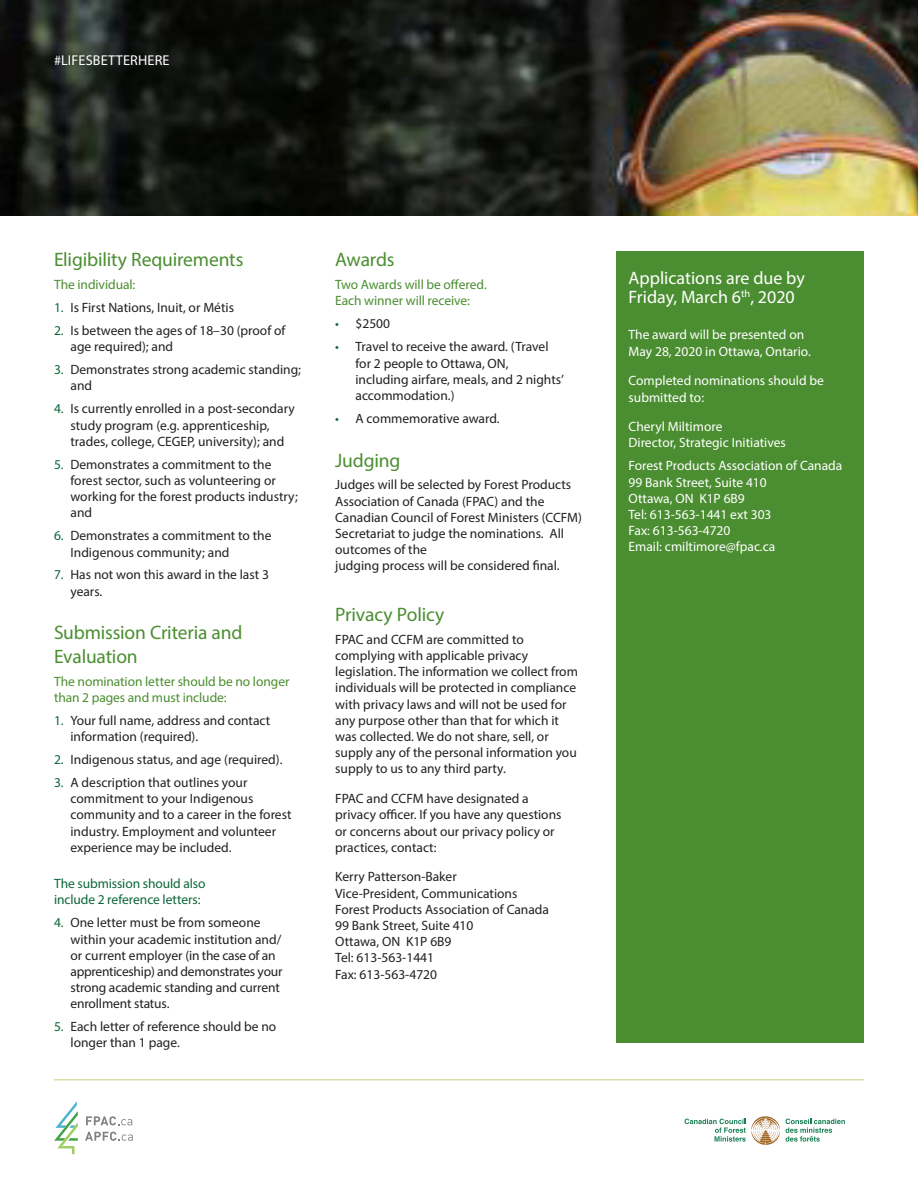
<style>
.page{position:relative;width:918px;height:1188px;background:#fff}
.page>*{position:absolute;margin:0;border:0;box-sizing:border-box;transform-origin:0 0}
.t1{font:19.5px/23.4px "Myriad Pro";letter-spacing:-.01em;color:#4b8e31}
.t2{font:18px/19.5px "Myriad Pro";color:#fff}
.Top_bar_and_Blurb{font:14.25px "Myriad Pro";letter-spacing:.01em;color:#fff}
.Body{font:13.5px/16.2px "Myriad Pro";color:#231f20}
.Body__Contact{font:13.5px/16.2px "Myriad Pro";color:#fff}
.t3{font:13.5px/16.2px "Myriad Pro";letter-spacing:-.005em;color:#4b8e31}
.Body-2{font:13.5px/16.2px "Myriad Pro";color:#fff}
.t4{font:13.5px/16.2px "Myriad Pro";letter-spacing:-.005em;color:#0c6638}
.s1{color:#0c6638}
</style>
<div class="page">
<div style="left:616px;top:252px;width:248px;height:791px;background:#4b8e31"></div>
<img style="left:0;top:0;width:918px;height:216px">
<hr style="left:54px;top:1079px;width:810px;height:1px;background:#c0d177">
<svg style="left:54px;top:1101px;width:24px;height:53px"></svg>
<svg style="left:86px;top:1116px;width:46px;height:9px"></svg>
<svg style="left:85px;top:1132px;width:48px;height:9px"></svg>
<svg style="left:685px;top:1116px;width:95px;height:29px"></svg>
<svg style="left:786px;top:1119px;width:59px;height:23px"></svg>
<p class="Top_bar_and_Blurb" style="left:54px;top:52px;width:117px">#LIFESBETTERHERE</p>
<h1 class="t1" style="left:54px;top:248px;width:191px">Eligibility Requirements</h1>
<h2 class="t3" style="left:54px;top:276px;width:83px">The individual:</h2>
<p class="Body" style="left:54px;top:299px;width:182px"><span class="s1">1.</span> Is First Nations, Inuit, or Métis</p>
<p class="Body" style="left:70px;top:322px;width:217px;text-indent:-16px"><span class="s1">2.</span> Is between the ages of 18–30 (proof of age required); and</p>
<p class="Body" style="left:70px;top:361px;width:232px;text-indent:-16px"><span class="s1">3.</span> Demonstrates strong academic standing; and</p>
<p class="Body" style="left:70px;top:401px;width:226px;text-indent:-16px"><span class="s1">4.</span> Is currently enrolled in a post-secondary study program (e.g. apprenticeship, trades, college, CEGEP, university); and</p>
<p class="Body" style="left:70px;top:456px;width:229px;text-indent:-16px"><span class="s1">5.</span> Demonstrates a commitment to the forest sector, such as volunteering or working for the forest products industry; and</p>
<p class="Body" style="left:70px;top:527px;width:203px;text-indent:-16px"><span class="s1">6.</span> Demonstrates a commitment to the<br>Indigenous community; and</p>
<p class="Body" style="left:70px;top:567px;width:200px;text-indent:-16px"><span class="s1">7.</span> Has not won this award in the last 3 years.</p>
<h1 class="t1" style="left:54px;top:621px;width:190px">Submission Criteria and<br>Evaluation</h1>
<h2 class="t3" style="left:54px;top:673px;width:237px">The nomination letter should be no longer than 2 pages and must include:</h2>
<p class="Body" style="left:70px;top:712px;width:201px;text-indent:-16px"><span class="s1">1.</span> Your full name, address and contact information (required).</p>
<p class="Body" style="left:54px;top:751px;width:230px"><span class="s1">2.</span> Indigenous status, and age (required).</p>
<p class="Body" style="left:70px;top:774px;width:223px;text-indent:-16px"><span class="s1">3.</span> A description that outlines your commitment to your Indigenous community and to a career in the forest industry. Employment and volunteer experience may be included.</p>
<h2 class="t4" style="left:54px;top:875px;width:153px">The submission should also include 2 reference letters:</h2>
<p class="Body" style="left:70px;top:914px;width:214px;text-indent:-16px"><span class="s1">4.</span> One letter must be from someone within your academic institution and/ or current employer (in the case of an apprenticeship) and demonstrates your strong academic standing and current enrollment status.</p>
<p class="Body" style="left:70px;top:1018px;width:207px;text-indent:-16px"><span class="s1">5.</span> Each letter of reference should be no longer than 1 page.</p>
<h1 class="t1" style="left:335px;top:248px;width:61px">Awards</h1>
<h2 class="t3" style="left:335px;top:276px;width:153px">Two Awards will be offered.<br>Each winner will receive:</h2>
<p class="Body" style="left:335px;top:316px;width:56px"><span class="s1">•</span> $2500</p>
<p class="Body" style="left:356px;top:338px;width:210px;text-indent:-20px"><span class="s1">•</span> Travel to receive the award. (Travel for 2 people to Ottawa, ON, including airfare, meals, and 2 nights’ accommodation.)</p>
<p class="Body" style="left:335px;top:410px;width:166px"><span class="s1">•</span> A commemorative award.</p>
<h1 class="t1" style="left:335px;top:448px;width:67px">Judging</h1>
<p class="Body" style="left:335px;top:477px;width:248px">Judges will be selected by Forest Products Association of Canada (FPAC) and the Canadian Council of Forest Ministers (CCFM)<br>Secretariat to judge the nominations. All outcomes of the<br>judging process will be considered final.</p>
<h1 class="t1" style="left:335px;top:602px;width:111px">Privacy Policy</h1>
<p class="Body" style="left:335px;top:631px;width:244px">FPAC and CCFM are committed to complying with applicable privacy legislation. The information we collect from individuals will be protected in compliance with privacy laws and will not be used for any purpose other than that for which it was collected. We do not share, sell, or supply any of the personal information you supply to us to any third party.</p>
<p class="Body" style="left:335px;top:790px;width:228px">FPAC and CCFM have designated a privacy officer. If you have any questions or concerns about our privacy policy or practices, contact:</p>
<p class="Body" style="left:335px;top:869px;width:215px">Kerry Patterson-Baker<br>Vice-President, Communications<br>Forest Products Association of Canada<br>99 Bank Street, Suite 410<br>Ottawa, ON K1P 6B9<br>Tel: 613-563-1441<br>Fax: 613-563-4720</p>
<p class="t2" style="left:629px;top:267px;width:178px">Applications are due by<br>Friday, March 6<sup>th</sup>, 2020</p>
<p class="Body-2" style="left:629px;top:327px;width:184px">The award will be presented on<br>May 28, 2020 in Ottawa, Ontario.</p>
<p class="Body-2" style="left:629px;top:373px;width:197px">Completed nominations should be submitted to:</p>
<h3 class="Body-2" style="left:629px;top:418px;width:95px">Cheryl Miltimore</h3>
<p class="Body__Contact" style="left:629px;top:435px;width:159px">Director, Strategic Initiatives</p>
<p class="Body__Contact" style="left:629px;top:458px;width:215px">Forest Products Association of Canada</p>
<p class="Body__Contact" style="left:629px;top:474px;width:140px">99 Bank Street, Suite 410<br>Ottawa, ON K1P 6B9</p>
<p class="Body__Contact" style="left:629px;top:506px;width:145px">Tel: 613-563-1441 ext 303</p>
<p class="Body__Contact" style="left:629px;top:522px;width:103px">Fax: 613-563-4720</p>
<p class="Body__Contact" style="left:629px;top:539px;width:148px">Email: cmiltimore@fpac.ca</p>
</div>
